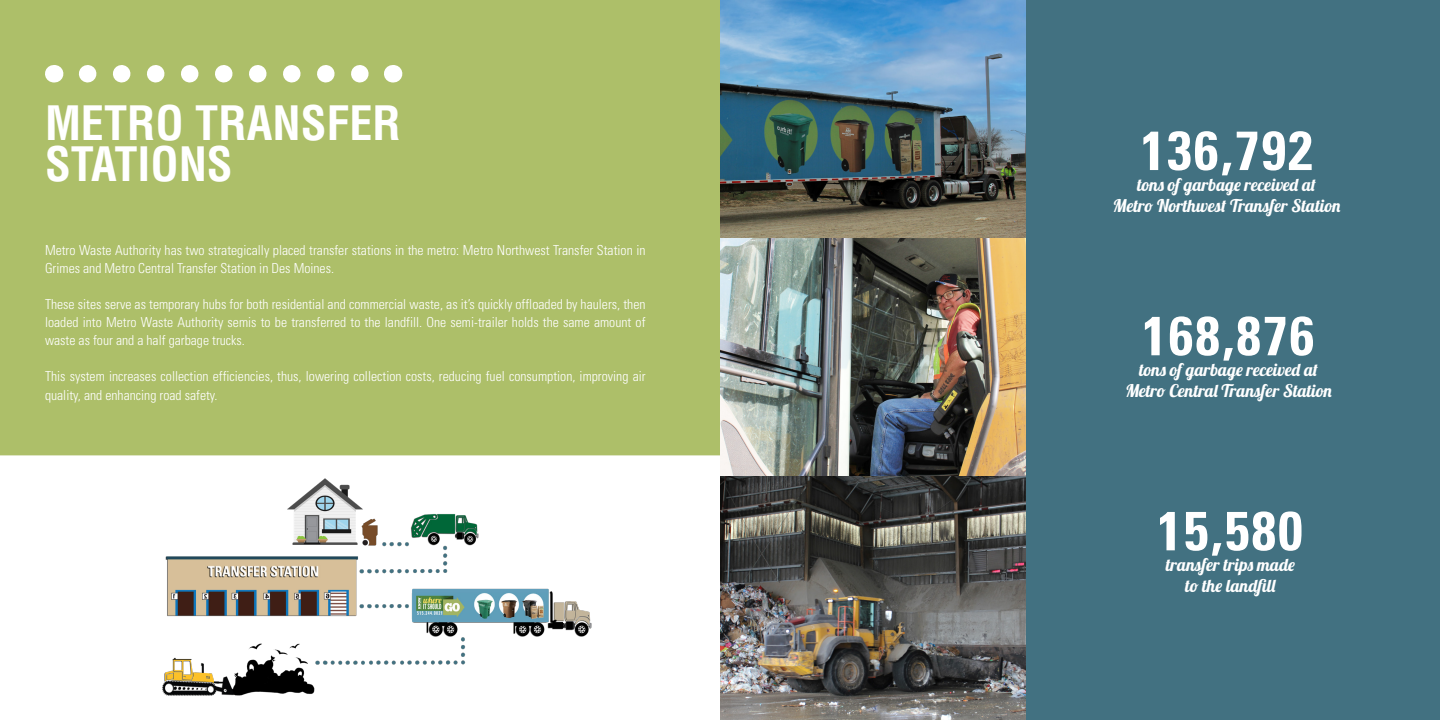
<style>
.page{position:relative;width:1440px;height:720px;background:#fff}
.page>*{position:absolute;margin:0;border:0;box-sizing:border-box;transform-origin:0 0}
.t1{font:700 condensed 55px "Univers";letter-spacing:.04em;color:#fff}
.t2{font:700 condensed 46.25px/41.2px "Helvetica LT Std";color:#fff}
.t3{font:17.5px/21px "Lobster 1.4";color:#fff;text-align:center}
.t4{font:17.5px "Lobster 1.4";letter-spacing:.05em;color:#fff}
.t5{font:300 condensed 13.75px/18.1px "Univers";color:#fff}
</style>
<div class="page">
<div style="left:1026px;top:0;width:414px;height:720px;background:#427181"></div>
<div style="left:0;top:0;width:720px;height:455px;background:#adbf69"></div>
<svg style="left:88px;top:65px;width:288px;height:18px"></svg>
<svg style="left:54px;top:65px;width:1px;height:18px"></svg>
<svg style="left:393px;top:65px;width:1px;height:18px"></svg>
<img style="left:162px;top:478px;width:430px;height:218px">
<img style="left:720px;top:0;width:306px;height:720px">
<p class="t2" style="left:45px;top:102px;width:357px">METRO TRANSFER<br>STATIONS</p>
<p class="t5" style="left:45px;top:240px;width:602px">Metro Waste Authority has two strategically placed transfer stations in the metro: Metro Northwest Transfer Station in<br>Grimes and Metro Central Transfer Station in Des Moines.</p>
<p class="t5" style="left:45px;top:295px;width:602px;text-align:justify">These sites serve as temporary hubs for both residential and commercial waste, as it’s quickly offloaded by haulers, then loaded into Metro Waste Authority semis to be transferred to the landfill. One semi-trailer holds the same amount of waste as four and a half garbage trucks.</p>
<p class="t5" style="left:45px;top:367px;width:602px">This system increases collection efficiencies, thus, lowering collection costs, reducing fuel consumption, improving air quality, and enhancing road safety.</p>
<p class="t1" style="left:1141px;top:117px;width:173px">136,792</p>
<p class="t3" style="left:1113px;top:174px;width:229px">tons of garbage received at<br>Metro Northwest Transfer Station</p>
<p class="t1" style="left:1142px;top:302px;width:173px">168,876</p>
<p class="t3" style="left:1125px;top:359px;width:208px">tons of garbage received at<br>Metro Central Transfer Station</p>
<p class="t1" style="left:1157px;top:497px;width:147px">15,580</p>
<p class="t3" style="left:1166px;top:554px;width:131px">transfer trips made</p>
<p class="t4" style="left:1185px;top:575px;width:92px">to the landfill</p>
</div>
